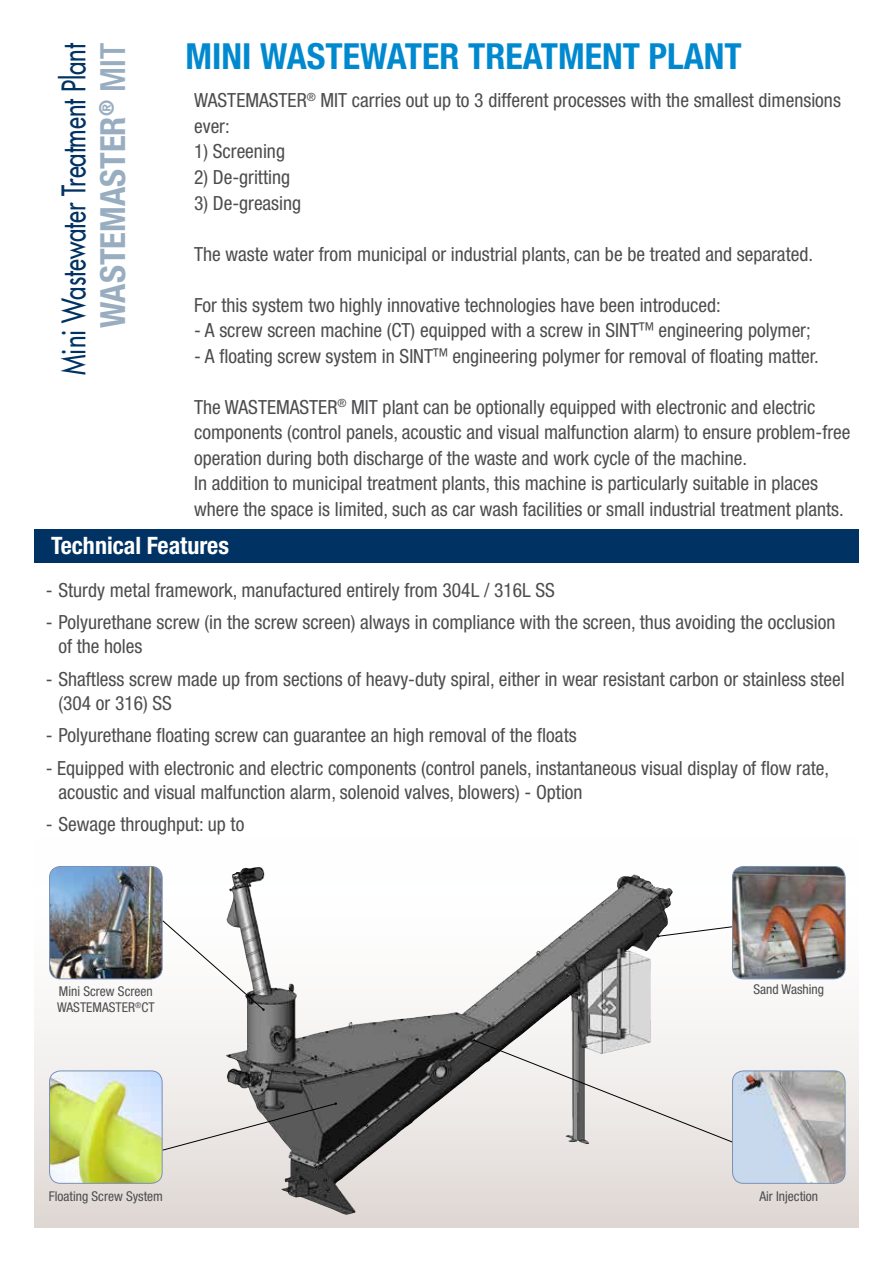
<style>
.page{position:relative;width:893px;height:1263px;background:#fff}
.page>*{position:absolute;margin:0;border:0;box-sizing:border-box;transform-origin:0 0}
.t1{font:700 condensed 36px "Helvetica Neue LT Std";color:#0089cf}
.t2{font:700 condensed 34.65px "Helvetica Neue LT Std";color:#99adc1}
.t3{font:500 31.65px "Futura Std";color:#003263;scale:.76 1}
.t4{font:700 condensed 24px "Helvetica Neue LT Std";color:#fff}
.t5{font:condensed 19.5px/25.5px "Helvetica Neue LT Std";color:#4d4d4f}
.t6{font:condensed 13.5px "Helvetica Neue LT Std";color:#4d4d4f}
.s1{font-weight:500}
.s2{font-family:"Futura Std"}
</style>
<div class="page">
<svg style="left:34px;top:873px;width:825px;height:354px"></svg>
<div style="left:34px;top:529px;width:825px;height:34px;background:#003263"></div>
<img style="left:226px;top:867px;width:346px;height:348px">
<img style="left:50px;top:866px;width:112px;height:113px">
<div style="left:49px;top:866px;width:114px;height:113px;border:1px solid #7b90b4;border-radius:11px"></div>
<img style="left:50px;top:1071px;width:112px;height:112px">
<div style="left:49px;top:1070px;width:114px;height:114px;border:1px solid #7b90b4;border-radius:11px"></div>
<svg style="left:162px;top:920px;width:103px;height:91px"></svg>
<svg style="left:657px;top:926px;width:75px;height:11px"></svg>
<svg style="left:473px;top:1039px;width:261px;height:104px"></svg>
<svg style="left:162px;top:1102px;width:175px;height:49px;background:#adaba9"></svg>
<img style="left:732px;top:1071px;width:113px;height:112px">
<div style="left:732px;top:1070px;width:113px;height:114px;border:1px solid #7b90b4;border-radius:11px"></div>
<img style="left:732px;top:866px;width:113px;height:113px">
<div style="left:732px;top:866px;width:113px;height:113px;border:1px solid #7b90b4;border-radius:11px"></div>
<h3 class="t3" style="left:54px;top:375px;width:439px;rotate:-90deg">Mini Wastewater Treatment Plant</h3>
<h2 class="t2" style="left:92px;top:328px;width:287px;rotate:-90deg">WASTEMASTER<sup>®</sup> <span class="s1">MIT</span></h2>
<h1 class="t1" style="left:186px;top:34px;width:558px">MINI WASTEWATER TREATMENT PLANT</h1>
<p class="t5" style="left:194px;top:88px;width:648px">WASTEMASTER<sup>®</sup> MIT carries out up to 3 different processes with the smallest dimensions ever:</p>
<p class="t5" style="left:194px;top:139px;width:92px">1) Screening</p>
<p class="t5" style="left:194px;top:164px;width:98px">2) De-gritting</p>
<p class="t5" style="left:194px;top:190px;width:109px">3) De-greasing</p>
<p class="t5" style="left:194px;top:241px;width:621px">The waste water from municipal or industrial plants, can be be treated and separated.</p>
<p class="t5" style="left:194px;top:292px;width:528px">For this system two highly innovative technologies have been introduced:</p>
<p class="t5" style="left:194px;top:317px;width:618px">- A screw screen machine (CT) equipped with a screw in SINT<span class="s2">™</span> engineering polymer;</p>
<p class="t5" style="left:194px;top:343px;width:626px">- A floating screw system in SINT<span class="s2">™</span> engineering polymer for removal of floating matter.</p>
<p class="t5" style="left:194px;top:394px;width:658px">The WASTEMASTER<sup>®</sup> MIT plant can be optionally equipped with electronic and electric components (control panels, acoustic and visual malfunction alarm) to ensure problem-free operation during both discharge of the waste and work cycle of the machine.<br>In addition to municipal treatment plants, this machine is particularly suitable in places where the space is limited, such as car wash facilities or small industrial treatment plants.</p>
<p class="t4" style="left:51px;top:531px;width:180px">Technical Features</p>
<p class="t5" style="left:46px;top:577px;width:511px">- Sturdy metal framework, manufactured entirely from 304L / 316L SS</p>
<p class="t5" style="left:58px;top:610px;width:778px;line-height:24px;text-indent:-13px">- Polyurethane screw (in the screw screen) always in compliance with the screen, thus avoiding the occlusion of the holes</p>
<p class="t5" style="left:58px;top:666px;width:788px;line-height:24px;text-indent:-13px">- Shaftless screw made up from sections of heavy-duty spiral, either in wear resistant carbon or stainless steel (304 or 316) SS</p>
<p class="t5" style="left:46px;top:722px;width:532px">- Polyurethane floating screw can guarantee an high removal of the floats</p>
<p class="t5" style="left:58px;top:755px;width:772px;line-height:24px;text-indent:-13px">- Equipped with electronic and electric components (control panels, instantaneous visual display of flow rate, acoustic and visual malfunction alarm, solenoid valves, blowers) - Option</p>
<p class="t5" style="left:46px;top:811px;width:200px">- Sewage throughput: up to</p>
<p class="t6" style="left:59px;top:983px;width:95px">Mini Screw Screen</p>
<p class="t6" style="left:753px;top:981px;width:72px">Sand Washing</p>
<p class="t6" style="left:57px;top:1000px;width:99px">WASTEMASTER<sup>®</sup>CT</p>
<p class="t6" style="left:49px;top:1188px;width:116px">Floating Screw System</p>
<p class="t6" style="left:759px;top:1188px;width:60px">Air Injection</p>
</div>
